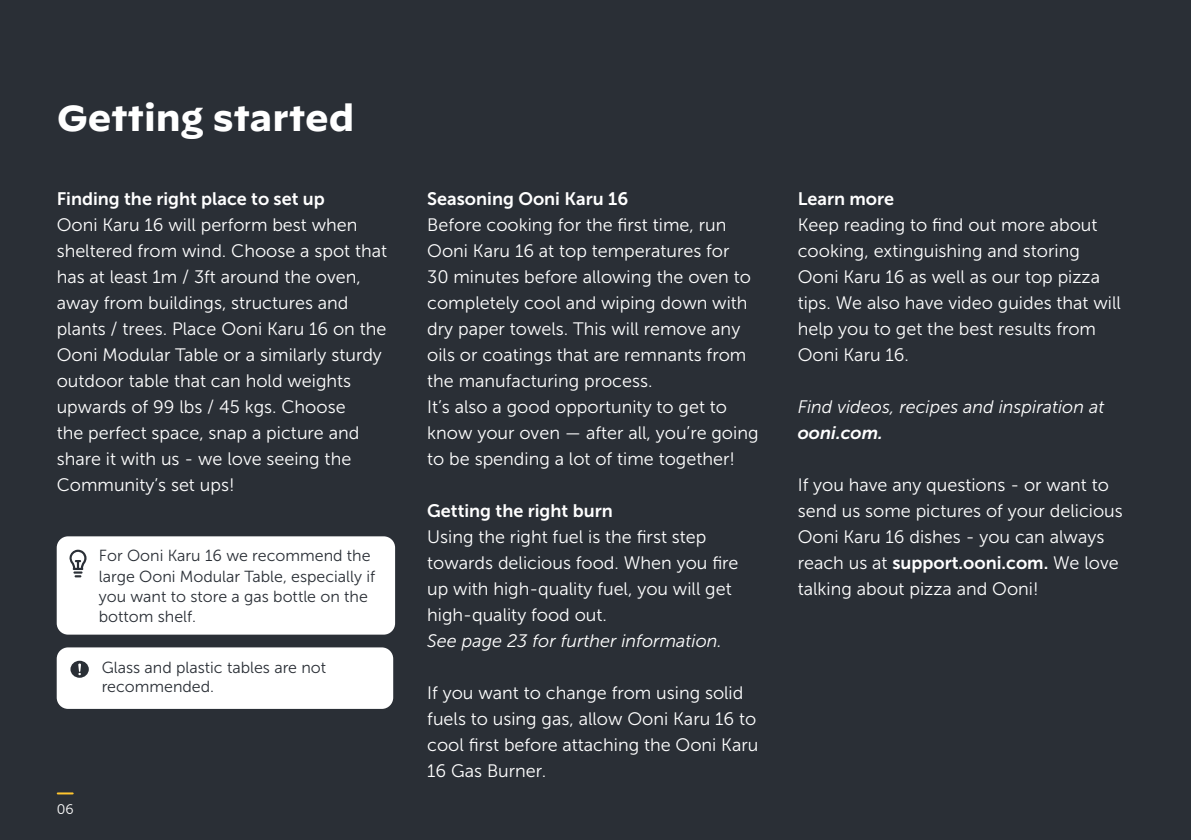
<style>
.page{position:relative;width:1191px;height:840px;background:#fff}
.page>*{position:absolute;margin:0;border:0;box-sizing:border-box;transform-origin:0 0}
.t1{font:700 36px "Decimal";color:#fff}
.t2{font:18px/26px "Museo Sans 300";color:#fff}
.t3{font:18px "Museo Sans 700";color:#fff}
.t4{font:italic 18px "Museo Sans 300";color:#fff}
.t5{font:italic 18px "Museo Sans 700";color:#fff}
.t6{font:16px/20px "Museo Sans 300";color:#2a2f36}
.t7{font:14px "Museo Sans Rounded 300";color:#fff}
.s1{font-family:"Museo Sans 300"}
</style>
<div class="page">
<div style="left:0;top:0;width:1191px;height:839px;background:#2a2f36"></div>
<div style="left:57px;top:536px;width:338px;height:98px;background:#fff;border-radius:11px"></div>
<svg style="left:69px;top:549px;width:18px;height:28px"></svg>
<div style="left:57px;top:647px;width:336px;height:61px;background:#fff;border-radius:11px"></div>
<svg style="left:70px;top:660px;width:19px;height:17px"></svg>
<svg style="left:58px;top:792px;width:15px;height:2px"></svg>
<h1 class="t1" style="left:57px;top:97px;width:299px">Getting started</h1>
<p class="t3" style="left:57px;top:188px;width:270px">Finding the right place to set up</p>
<p class="t2" style="left:57px;top:212px;width:332px">Ooni Karu 16 will perform best when sheltered from wind. Choose a spot that has at least 1m / 3ft around the oven, away from buildings, structures and plants / trees. Place Ooni Karu 16 on the Ooni Modular Table or a similarly sturdy outdoor table that can hold weights upwards of 99 lbs / 45 kgs. Choose<br>the perfect space, snap a picture and share it with us - we love seeing the Community’s set ups!</p>
<p class="t6" style="left:99px;top:545px;width:278px">For Ooni Karu 16 we recommend the large Ooni Modular Table, especially if you want to store a gas bottle on the bottom shelf.</p>
<p class="t6" style="left:102px;top:657px;width:226px;line-height:19.2px">Glass and plastic tables are not recommended.</p>
<p class="t7" style="left:57px;top:801px;width:18px">06</p>
<p class="t3" style="left:427px;top:188px;width:202px">Seasoning Ooni Karu 16</p>
<p class="t2" style="left:427px;top:212px;width:333px">Before cooking for the first time, run Ooni Karu 16 at top temperatures for<br>30 minutes before allowing the oven to completely cool and wiping down with dry paper towels. This will remove any oils or coatings that are remnants from the manufacturing process.<br>It’s also a good opportunity to get to know your oven — after all, you’re going to be spending a lot of time together!</p>
<p class="t3" style="left:427px;top:500px;width:187px">Getting the right burn</p>
<p class="t2" style="left:427px;top:524px;width:313px">Using the right fuel is the first step towards delicious food. When you fire up with high-quality fuel, you will get high-quality food out.</p>
<p class="t4" style="left:427px;top:631px;width:296px">See page 23 for further information.</p>
<p class="t2" style="left:427px;top:680px;width:333px">If you want to change from using solid fuels to using gas, allow Ooni Karu 16 to cool first before attaching the Ooni Karu<br>16 Gas Burner.</p>
<p class="t3" style="left:797px;top:188px;width:98px">Learn more</p>
<p class="t2" style="left:797px;top:211px;width:325px">Keep reading to find out more about cooking, extinguishing and storing<br>Ooni Karu 16 as well as our top pizza tips. We also have video guides that will help you to get the best results from<br>Ooni Karu 16.</p>
<p class="t4" style="left:797px;top:397px;width:308px">Find videos, recipes and inspiration at</p>
<p class="t5" style="left:797px;top:422px;width:87px">ooni.com.</p>
<p class="t2" style="left:797px;top:471px;width:326px">If you have any questions - or want to send us some pictures of your delicious<br>Ooni Karu 16 dishes - you can always</p>
<p class="t3" style="left:797px;top:552px;width:322px"><span class="s1">reach us at</span> support.ooni.com. <span class="s1">We love</span></p>
<p class="t2" style="left:797px;top:575px;width:242px">talking about pizza and Ooni!</p>
</div>
